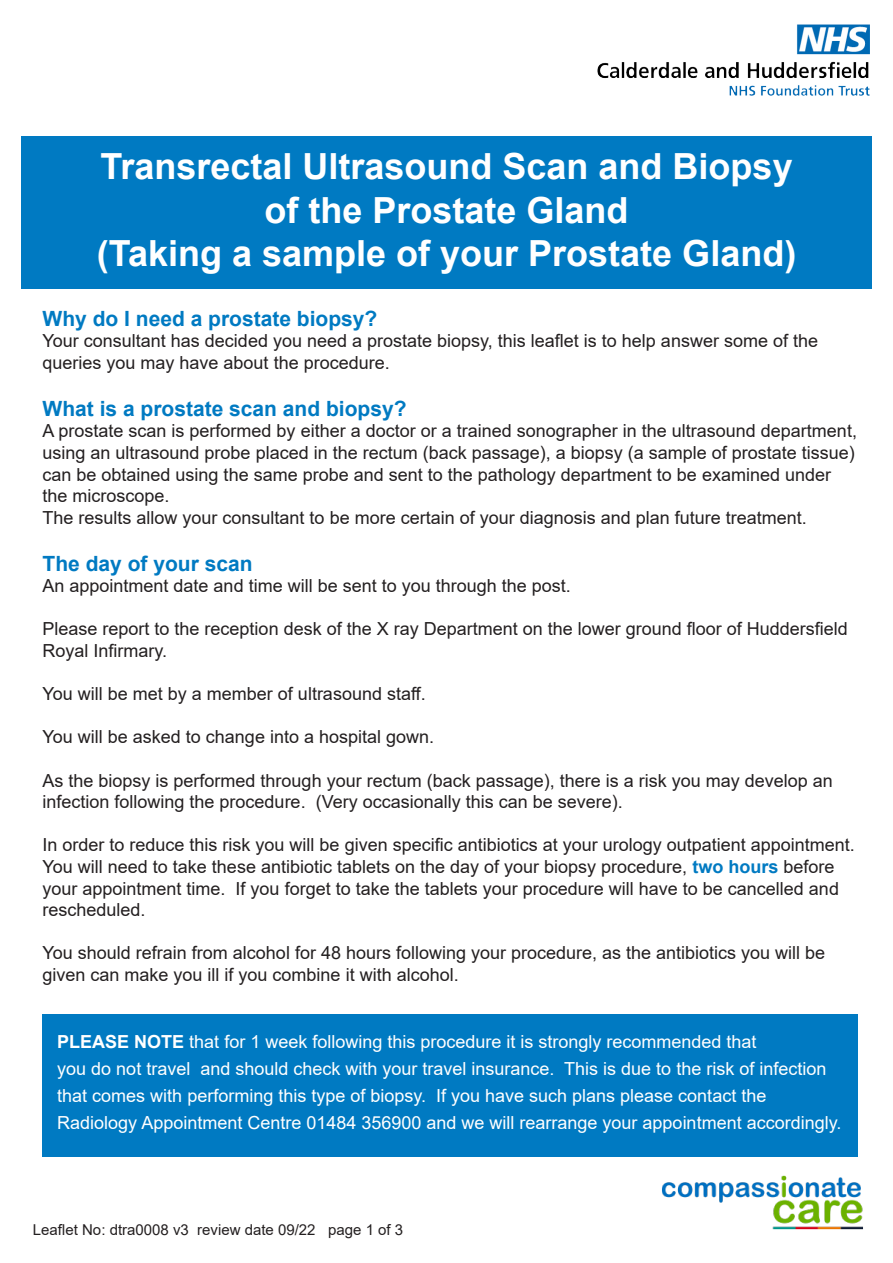
<style>
.page{position:relative;width:893px;height:1263px;background:#fff}
.page>*{position:absolute;margin:0;border:0;box-sizing:border-box;transform-origin:0 0}
.t1{font:700 36px "Arial";color:#fff}
.t2{font:700 21px "Arial";color:#007ac2}
.t3{font:18px/21.6px "Arial";color:#231f20}
.t4{font:18px/27px "Arial";color:#fff}
.t5{font:15px "Arial";color:#231f20}
.s1{font-weight:700;color:#007ac2}
.s2{font-weight:700}
</style>
<div class="page">
<img style="left:662px;top:1175px;width:201px;height:55px">
<div style="left:21px;top:137px;width:851px;height:152px;background:#007ac2"></div>
<img style="left:597px;top:25px;width:273px;height:70px">
<div style="left:42px;top:1014px;width:816px;height:143px;background:#007ac2"></div>
<p class="t1" style="left:100px;top:141px;width:694px">Transrectal Ultrasound Scan and Biopsy</p>
<p class="t1" style="left:264px;top:184px;width:366px">of the Prostate Gland</p>
<p class="t1" style="left:97px;top:228px;width:701px">(Taking a sample of your Prostate Gland)</p>
<p class="t2" style="left:43px;top:304px;width:336px">Why do I need a prostate biopsy?</p>
<p class="t3" style="left:43px;top:330px;width:777px">Your consultant has decided you need a prostate biopsy, this leaflet is to help answer some of the queries you may have about the procedure.</p>
<p class="t2" style="left:43px;top:394px;width:366px">What is a prostate scan and biopsy?</p>
<p class="t3" style="left:43px;top:420px;width:816px">A prostate scan is performed by either a doctor or a trained sonographer in the ultrasound department, using an ultrasound probe placed in the rectum (back passage), a biopsy (a sample of prostate tissue) can be obtained using the same probe and sent to the pathology department to be examined under the microscope.</p>
<p class="t3" style="left:43px;top:507px;width:766px">The results allow your consultant to be more certain of your diagnosis and plan future treatment.</p>
<p class="t2" style="left:43px;top:548px;width:212px">The day of your scan</p>
<p class="t3" style="left:43px;top:575px;width:530px">An appointment date and time will be sent to you through the post.</p>
<p class="t3" style="left:43px;top:618px;width:807px">Please report to the reception desk of the X ray Department on the lower ground floor of Huddersfield<br>Royal Infirmary.</p>
<p class="t3" style="left:43px;top:683px;width:385px">You will be met by a member of ultrasound staff.</p>
<p class="t3" style="left:43px;top:726px;width:393px">You will be asked to change into a hospital gown.</p>
<p class="t3" style="left:43px;top:769px;width:792px">As the biopsy is performed through your rectum (back passage), there is a risk you may develop an infection following the procedure. (Very occasionally this can be severe).</p>
<p class="t3" style="left:43px;top:834px;width:814px">In order to reduce this risk you will be given specific antibiotics at your urology outpatient appointment.<br>You will need to take these antibiotic tablets on the day of your biopsy procedure, <span class="s1">two hours</span> before your appointment time. If you forget to take the tablets your procedure will have to be cancelled and</p>
<p class="t3" style="left:43px;top:899px;width:105px">rescheduled.</p>
<p class="t3" style="left:43px;top:942px;width:784px">You should refrain from alcohol for 48 hours following your procedure, as the antibiotics you will be given can make you ill if you combine it with alcohol.</p>
<p class="t4" style="left:57px;top:1028px;width:701px"><span class="s2">PLEASE NOTE</span> that for 1 week following this procedure it is strongly recommended that</p>
<p class="t4" style="left:57px;top:1055px;width:771px">you do not travel and should check with your travel insurance. This is due to the risk of infection that comes with performing this type of biopsy. If you have such plans please contact the</p>
<p class="t4" style="left:57px;top:1109px;width:786px">Radiology Appointment Centre 01484 356900 and we will rearrange your appointment accordingly.</p>
<p class="t5" style="left:33px;top:1219px;width:372px">Leaflet No: dtra0008 v3 review date 09/22 page 1 of 3</p>
</div>
